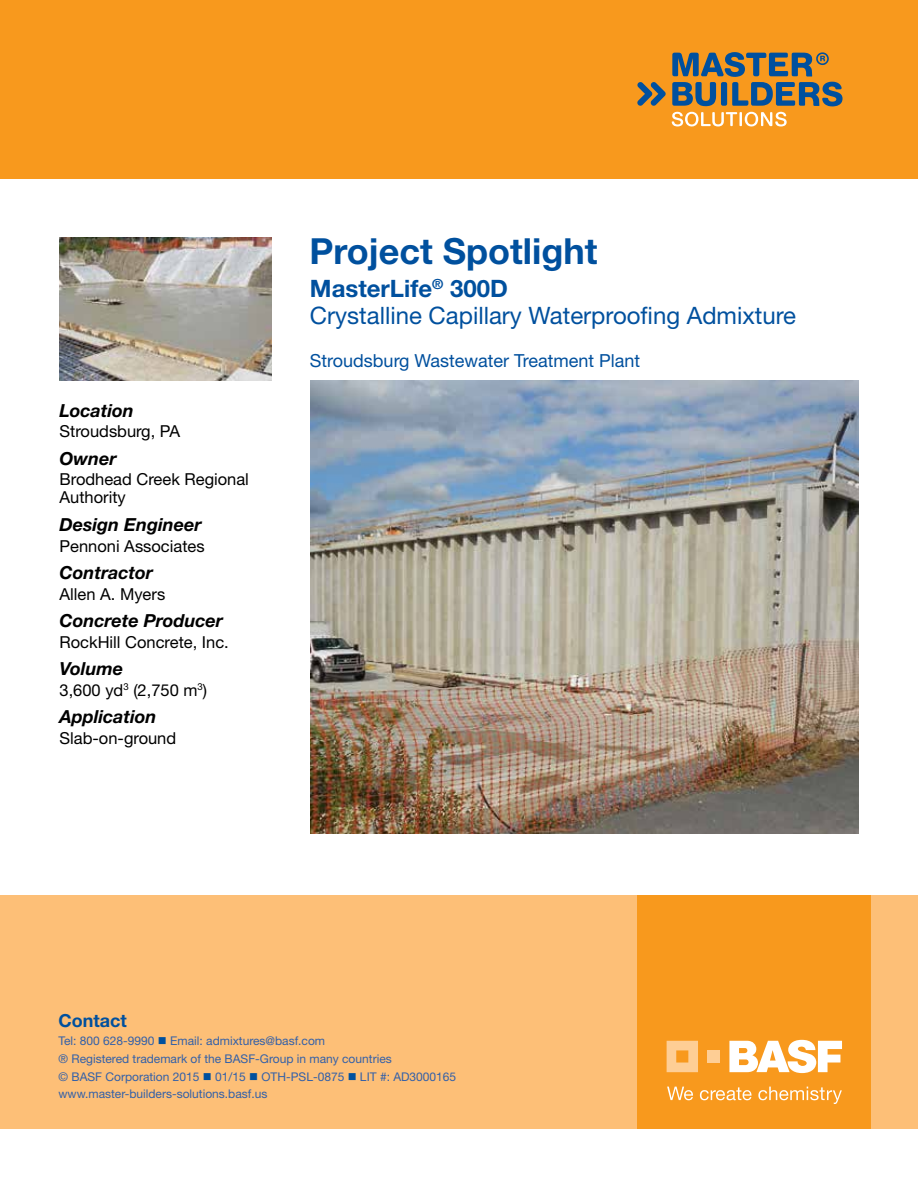
<style>
.page{position:relative;width:918px;height:1188px;background:#fff}
.page>*{position:absolute;margin:0;border:0;box-sizing:border-box;transform-origin:0 0}
.Main_Title{font:700 36px "Helvetica Neue LT Std";color:#00509e}
.Fiber_Type{font:24px "Helvetica Neue LT Std";color:#00509e}
.Product_Name{font:700 24px "Helvetica Neue LT Std";color:#00509e}
.Bold_Italic_Subhead{font:italic 700 18px "Helvetica Neue LT Std";color:#000}
.Project_Name_Title{font:18px "Helvetica Neue LT Std";color:#00509e}
.Blue__Contact{font:700 18px "Helvetica Neue LT Std";color:#00509e}
.Body{font:16.5px/18px "Helvetica Neue LT Std";color:#000}
.Address_Block{font:12px "Helvetica Neue LT Std";color:#3360a8}
.s1{color:#00509e}
</style>
<div class="page">
<div style="left:0;top:895px;width:918px;height:233px;background:#fdbf77"></div>
<div style="left:637px;top:895px;width:234px;height:233px;background:#f8991d"></div>
<svg style="left:729px;top:1040px;width:113px;height:33px"></svg>
<svg style="left:667px;top:1041px;width:31px;height:31px"></svg>
<div style="left:708px;top:1050px;width:12px;height:13px;background:#fece95"></div>
<svg style="left:667px;top:1087px;width:26px;height:13px"></svg>
<svg style="left:700px;top:1087px;width:52px;height:13px"></svg>
<svg style="left:758px;top:1087px;width:84px;height:17px"></svg>
<div style="left:0;top:0;width:918px;height:179px;background:#f8991d"></div>
<svg style="left:637px;top:82px;width:29px;height:24px"></svg>
<svg style="left:672px;top:52px;width:171px;height:74px"></svg>
<img style="left:311px;top:381px;width:547px;height:452px">
<img style="left:60px;top:238px;width:212px;height:143px">
<p class="Main_Title" style="left:309px;top:229px;width:289px">Project Spotlight</p>
<p class="Product_Name" style="left:310px;top:273px;width:199px">MasterLife<sup>®</sup> 300D</p>
<p class="Fiber_Type" style="left:310px;top:301px;width:488px">Crystalline Capillary Waterproofing Admixture</p>
<p class="Bold_Italic_Subhead" style="left:60px;top:399px;width:76px">Location</p>
<p class="Body" style="left:60px;top:422px;width:122px">Stroudsburg, PA</p>
<p class="Bold_Italic_Subhead" style="left:60px;top:448px;width:59px">Owner</p>
<p class="Body" style="left:60px;top:470px;width:191px">Brodhead Creek Regional<br>Authority</p>
<p class="Bold_Italic_Subhead" style="left:60px;top:514px;width:144px">Design Engineer</p>
<p class="Body" style="left:60px;top:536px;width:147px">Pennoni Associates</p>
<p class="Bold_Italic_Subhead" style="left:60px;top:562px;width:95px">Contractor</p>
<p class="Body" style="left:60px;top:584px;width:107px">Allen A. Myers</p>
<p class="Bold_Italic_Subhead" style="left:60px;top:610px;width:165px">Concrete Producer</p>
<p class="Body" style="left:60px;top:632px;width:171px">RockHill Concrete, Inc.</p>
<p class="Bold_Italic_Subhead" style="left:60px;top:658px;width:65px">Volume</p>
<p class="Body" style="left:60px;top:681px;width:149px">3,600 yd<sup>3</sup> (2,750 m<sup>3</sup>)</p>
<p class="Bold_Italic_Subhead" style="left:60px;top:706px;width:98px">Application</p>
<p class="Body" style="left:60px;top:729px;width:118px">Slab-on-ground</p>
<p class="Project_Name_Title" style="left:310px;top:350px;width:332px">Stroudsburg Wastewater Treatment Plant</p>
<p class="Blue__Contact" style="left:59px;top:1010px;width:70px">Contact</p>
<p class="Address_Block" style="left:59px;top:1034px;width:268px">Tel: 800 628-9990 <span class="s1">■</span> Email: admixtures@basf.com</p>
<p class="Address_Block" style="left:59px;top:1051px;width:335px">® Registered trademark of the BASF-Group in many countries</p>
<p class="Address_Block" style="left:59px;top:1069px;width:399px">© BASF Corporation 2015 <span class="s1">■</span> 01/15 <span class="s1">■</span> OTH-PSL-0875 <span class="s1">■</span> LIT #: AD3000165</p>
<p class="Address_Block" style="left:59px;top:1087px;width:210px">www.master-builders-solutions.basf.us</p>
</div>
